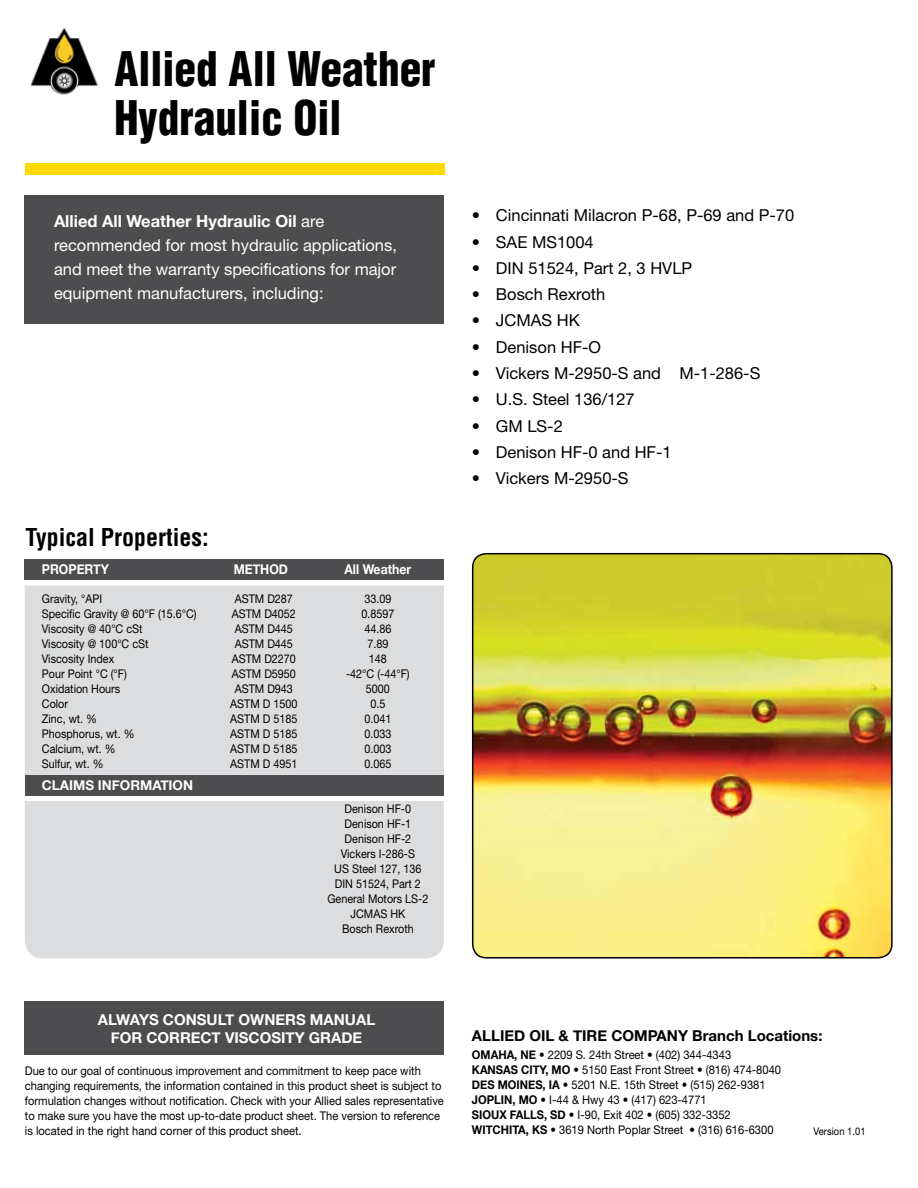
<style>
.page{position:relative;width:918px;height:1188px;background:#fff}
.page>*{position:absolute;margin:0;border:0;box-sizing:border-box;transform-origin:0 0}
.t1{font:900 condensed 46.5px/49.5px "Helvetica";color:#000;scale:.93 1}
.t2{font:700 condensed 24px "Helvetica";color:#000}
.t3{font:16.5px "Helvetica Neue";color:#000}
.t4{font:16.5px/24px "Helvetica Neue";color:#fff}
.t5{font:700 15px/18px "Helvetica Neue";color:#fff;text-align:center}
.t6{font:700 15px "Helvetica Neue";color:#000}
.t7{font:700 13.5px "Helvetica Neue";color:#fff;scale:.91 1}
.t8{font:700 13.5px "Helvetica Neue";color:#fff}
.t9{font:12px/15px "Helvetica Neue";color:#000;scale:.93 1}
.t10{font:12px/15px "Helvetica Neue";color:#000;text-align:center;scale:.9 1}
.t11{font:10.5px "Helvetica Neue";color:#000;scale:.9 1}
.s1{font-weight:700}
</style>
<div class="page">
<img style="left:48px;top:28px;width:15px;height:12px">
<div style="left:25px;top:163px;width:419px;height:11px;background:#ffda00"></div>
<div style="left:25px;top:195px;width:419px;height:129px;background:#4d4d4f"></div>
<div style="left:25px;top:1001px;width:419px;height:54px;background:#4d4d4f"></div>
<div style="left:25px;top:585px;width:419px;height:373px;background:#dcddde"></div>
<div style="left:25px;top:559px;width:419px;height:20px;background:#4d4d4f"></div>
<div style="left:25px;top:780px;width:431px;height:21px;background:linear-gradient(to right,#fff,#fdfdfd)"></div>
<div style="left:25px;top:775px;width:418px;height:20px;background:#4d4d4f"></div>
<img style="left:473px;top:555px;width:419px;height:403px">
<div style="left:472px;top:553px;width:421px;height:405px;border:2px solid #000;border-radius:14px"></div>
<h1 class="t1" style="left:114px;top:44px;width:347px">Allied All Weather<br>Hydraulic Oil</h1>
<h3 class="t4" style="left:54px;top:209px;width:344px"><span class="s1">Allied All Weather Hydraulic Oil</span> are recommended for most hydraulic applications, and meet the warranty specifications for major equipment manufacturers, including:</h3>
<h3 class="t3" style="left:472px;top:206px;width:324px">• Cincinnati Milacron P-68, P-69 and P-70</h3>
<h3 class="t3" style="left:472px;top:232px;width:123px">• SAE MS1004</h3>
<h3 class="t3" style="left:472px;top:258px;width:222px">• DIN 51524, Part 2, 3 HVLP</h3>
<h3 class="t3" style="left:472px;top:285px;width:135px">• Bosch Rexroth</h3>
<h3 class="t3" style="left:472px;top:311px;width:109px">• JCMAS HK</h3>
<h3 class="t3" style="left:472px;top:337px;width:131px">• Denison HF-O</h3>
<h3 class="t3" style="left:472px;top:363px;width:290px">• Vickers M-2950-S and M-1-286-S</h3>
<h3 class="t3" style="left:472px;top:390px;width:164px">• U.S. Steel 136/127</h3>
<h3 class="t3" style="left:472px;top:416px;width:92px">• GM LS-2</h3>
<h3 class="t3" style="left:472px;top:442px;width:201px">• Denison HF-0 and HF-1</h3>
<h3 class="t3" style="left:472px;top:468px;width:158px">• Vickers M-2950-S</h3>
<h2 class="t2" style="left:25px;top:522px;width:185px">Typical Properties:</h2>
<p class="t7" style="left:42px;top:557px;width:75px">PROPERTY</p>
<p class="t7" style="left:234px;top:557px;width:61px">METHOD</p>
<p class="t7" style="left:345px;top:557px;width:75px">All Weather</p>
<p class="t10" style="left:42px;top:592px;width:69px">Gravity, °API</p>
<p class="t10" style="left:235px;top:592px;width:66px">ASTM D287</p>
<p class="t10" style="left:364px;top:592px;width:32px">33.09</p>
<p class="t10" style="left:42px;top:607px;width:174px">Specific Gravity @ 60°F (15.6°C)</p>
<p class="t10" style="left:232px;top:607px;width:73px">ASTM D4052</p>
<p class="t10" style="left:361px;top:607px;width:38px">0.8597</p>
<p class="t10" style="left:42px;top:622px;width:113px">Viscosity @ 40°C cSt</p>
<p class="t10" style="left:235px;top:622px;width:66px">ASTM D445</p>
<p class="t10" style="left:364px;top:622px;width:32px">44.86</p>
<p class="t10" style="left:42px;top:637px;width:120px">Viscosity @ 100°C cSt</p>
<p class="t10" style="left:235px;top:637px;width:66px">ASTM D445</p>
<p class="t10" style="left:367px;top:637px;width:25px">7.89</p>
<p class="t10" style="left:42px;top:652px;width:82px">Viscosity Index</p>
<p class="t10" style="left:232px;top:652px;width:73px">ASTM D2270</p>
<p class="t10" style="left:369px;top:652px;width:22px">148</p>
<p class="t10" style="left:42px;top:667px;width:96px">Pour Point °C (°F)</p>
<p class="t10" style="left:232px;top:667px;width:73px">ASTM D5950</p>
<p class="t10" style="left:346px;top:667px;width:72px">-42°C (-44°F)</p>
<p class="t10" style="left:42px;top:682px;width:89px">Oxidation Hours</p>
<p class="t10" style="left:235px;top:682px;width:66px">ASTM D943</p>
<p class="t10" style="left:366px;top:682px;width:28px">5000</p>
<p class="t10" style="left:42px;top:697px;width:31px">Color</p>
<p class="t10" style="left:230px;top:697px;width:76px">ASTM D 1500</p>
<p class="t10" style="left:370px;top:697px;width:18px">0.5</p>
<p class="t10" style="left:42px;top:712px;width:63px">Zinc, wt. %</p>
<p class="t10" style="left:230px;top:712px;width:76px">ASTM D 5185</p>
<p class="t10" style="left:364px;top:712px;width:32px">0.041</p>
<p class="t10" style="left:42px;top:727px;width:104px">Phosphorus, wt. %</p>
<p class="t10" style="left:230px;top:727px;width:76px">ASTM D 5185</p>
<p class="t10" style="left:364px;top:727px;width:32px">0.033</p>
<p class="t10" style="left:42px;top:742px;width:84px">Calcium, wt. %</p>
<p class="t10" style="left:230px;top:742px;width:76px">ASTM D 5185</p>
<p class="t10" style="left:364px;top:742px;width:32px">0.003</p>
<p class="t10" style="left:42px;top:757px;width:70px">Sulfur, wt. %</p>
<p class="t10" style="left:230px;top:757px;width:76px">ASTM D 4951</p>
<p class="t10" style="left:364px;top:757px;width:32px">0.065</p>
<p class="t10" style="left:327px;top:802px;width:114px">Denison HF-0<br>Denison HF-1<br>Denison HF-2<br>Vickers I-286-S<br>US Steel 127, 136<br>DIN 51524, Part 2<br>General Motors LS-2<br>JCMAS HK<br>Bosch Rexroth</p>
<p class="t8" style="left:42px;top:773px;width:153px">CLAIMS INFORMATION</p>
<p class="t5" style="left:98px;top:1010px;width:279px">ALWAYS CONSULT OWNERS MANUAL<br>FOR CORRECT VISCOSITY GRADE</p>
<p class="t9" style="left:25px;top:1063px;width:452px">Due to our goal of continuous improvement and commitment to keep pace with changing requirements, the information contained in this product sheet is subject to formulation changes without notification. Check with your Allied sales representative to make sure you have the most up-to-date product sheet. The version to reference is located in the right hand corner of this product sheet.</p>
<p class="t6" style="left:472px;top:1022px;width:352px">ALLIED OIL &amp; TIRE COMPANY Branch Locations:</p>
<p class="t9" style="left:472px;top:1047px;width:334px"><span class="s1">OMAHA, NE</span> • 2209 S. 24th Street • (402) 344-4343<br><span class="s1">KANSAS CITY, MO</span> • 5150 East Front Street • (816) 474-8040<br><span class="s1">DES MOINES, IA</span> • 5201 N.E. 15th Street • (515) 262-9381<br><span class="s1">JOPLIN, MO</span> • I-44 &amp; Hwy 43 • (417) 623-4771<br><span class="s1">SIOUX FALLS, SD</span> • I-90, Exit 402 • (605) 332-3352<br><span class="s1">WITCHITA, KS</span> • 3619 North Poplar Street • (316) 616-6300</p>
<p class="t11" style="left:814px;top:1125px;width:59px">Version 1.01</p>
</div>
